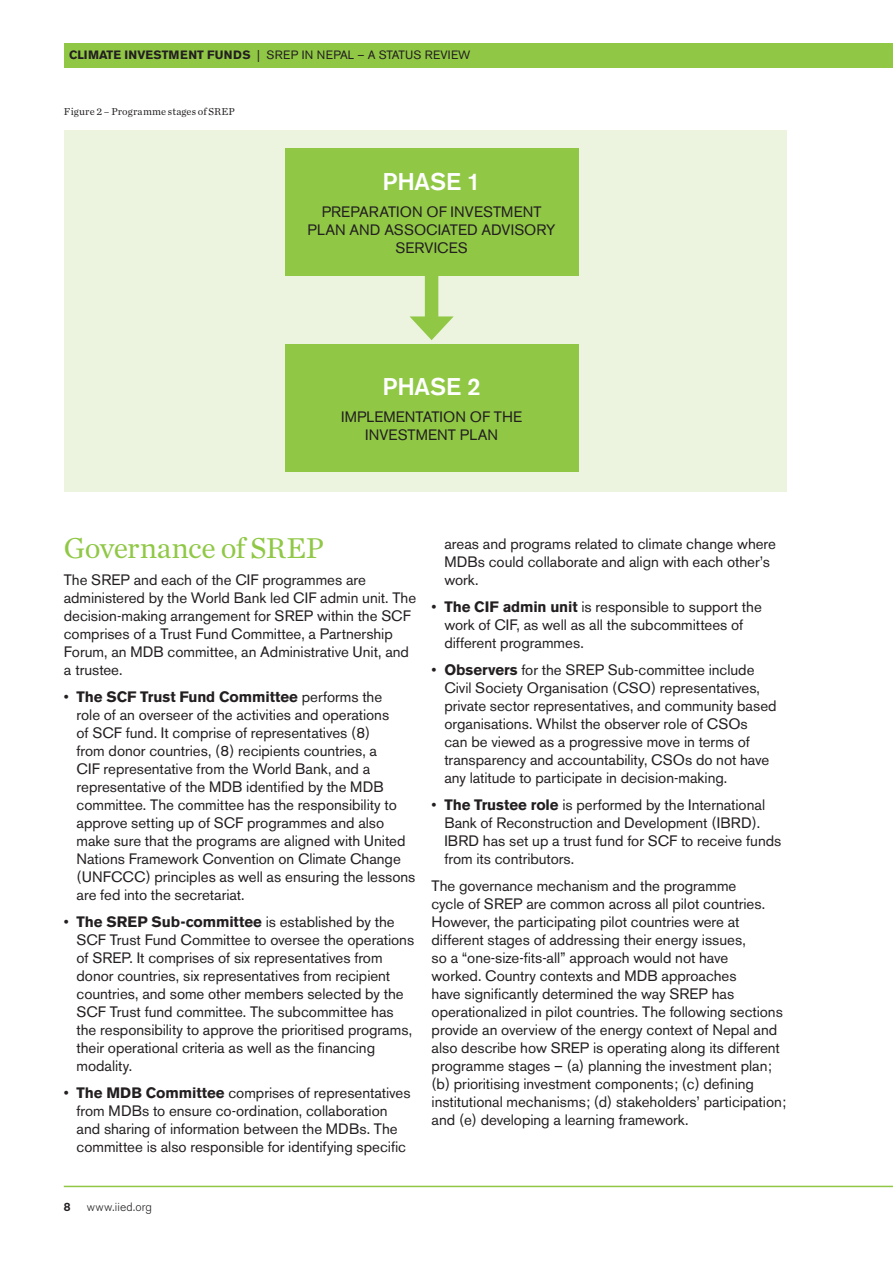
<style>
.page{position:relative;width:893px;height:1263px;background:#fff}
.page>*{position:absolute;margin:0;border:0;box-sizing:border-box;transform-origin:0 0}
.t1{font:30px "Chronicle Text G1";letter-spacing:-.015em;color:#90c846}
.t2{font:500 24px "Akzidenz Grotesk BE";letter-spacing:-.01em;color:#fff}
.t3{font:15px/18px "Akzidenz Grotesk BE";color:#231f20}
.t4{font:700 12px "Akzidenz Grotesk BE";color:#231f20}
.t5{font:12px "Akzidenz Grotesk BE";color:#231f20}
.t6{font:300 12px "Akzidenz Grotesk BE";letter-spacing:.015em;color:#231f20}
.t7{font:500 12px "Akzidenz Grotesk BE";color:#231f20}
.t8{font:10.5px "Chronicle Text G1";letter-spacing:.01em;color:#231f20}
.s1{font-weight:400}
.s2{font-weight:700}
</style>
<div class="page">
<div style="left:65px;top:43px;width:828px;height:24px;background:#90c846"></div>
<hr style="left:64px;top:1186px;width:829px;height:1px;background:#90c846">
<div style="left:64px;top:130px;width:723px;height:362px;background:#ecf4e0"></div>
<div style="left:285px;top:148px;width:293px;height:128px;background:#90c846"></div>
<div style="left:285px;top:344px;width:293px;height:128px;background:#90c846"></div>
<div style="left:425px;top:261px;width:13px;height:65px;background:#90c846"></div>
<svg style="left:410px;top:316px;width:44px;height:24px"></svg>
<p class="t4" style="left:69px;top:48px;width:257px">Climate I nvestment Funds <span class="s1">| SREP in Nep</span></p>
<p class="t5" style="left:340px;top:48px;width:132px">al – a status review</p>
<p class="t8" style="left:64px;top:103px;width:172px">Figure 2 – Programme stages of SREP</p>
<h2 class="t2" style="left:383px;top:167px;width:49px">PHASE</h2>
<h2 class="t2" style="left:467px;top:167px;width:15px">1</h2>
<p class="t3" style="left:322px;top:203px;width:11px">Pre</p>
<p class="t3" style="left:350px;top:203px;width:20px">para</p>
<p class="t3" style="left:388px;top:203px;width:125px">tion of Investmen</p>
<p class="t3" style="left:533px;top:203px;width:10px">t</p>
<p class="t3" style="left:308px;top:221px;width:10px">Plan</p>
<p class="t3" style="left:349px;top:221px;width:12px">and</p>
<p class="t3" style="left:384px;top:221px;width:11px">ass</p>
<p class="t3" style="left:414px;top:221px;width:143px">ociated advisory</p>
<p class="t3" style="left:395px;top:239px;width:11px">ser</p>
<p class="t3" style="left:424px;top:239px;width:19px">vices</p>
<h2 class="t2" style="left:383px;top:372px;width:49px">PHASE</h2>
<h2 class="t2" style="left:467px;top:372px;width:15px">2</h2>
<p class="t3" style="left:341px;top:408px;width:36px">Implemen</p>
<p class="t3" style="left:365px;top:408px;width:148px;text-indent:50px">tation of the investmen</p>
<p class="t3" style="left:448px;top:426px;width:32px">t plan</p>
<h1 class="t1" style="left:64px;top:525px;width:262px">Governance of SREP</h1>
<p class="t3" style="left:64px;top:571px;width:354px">The SREP and each of the CIF programmes are administered by the World Bank led CIF admin unit. The decision-making arrangement for SREP within the SCF comprises of a Trust Fund Committee, a Partnership Forum, an MDB committee, an Administrative Unit, and a trustee.</p>
<p class="t3" style="left:77px;top:688px;width:340px;text-indent:-13px">• <span class="s2">The SCF Trust Fund Committee</span> performs the<br>role of an overseer of the activities and operations<br>of SCF fund. It comprise of representatives (8)<br>from donor countries, (8) recipients countries, a<br>CIF representative from the World Bank, and a representative of the MDB identified by the MDB committee. The committee has the responsibility to approve setting up of SCF programmes and also make sure that the programs are aligned with United Nations Framework Convention on Climate Change (U NFCCC) principles as well as ensuring the lessons are fed into the secretariat.</p>
<p class="t3" style="left:77px;top:913px;width:339px;text-indent:-13px">• <span class="s2">The SREP Sub-committee</span> is established by the SCF Trust Fund Committee to oversee the operations of SREP. It comprises of six representatives from donor countries, six representatives from recipient countries, and some other members selected by the SCF Trust fund committee. The subcommittee has the responsibility to approve the prioritised programs, their operational criteria as well as the financing modality.</p>
<p class="t3" style="left:77px;top:1084px;width:335px;text-indent:-13px">• <span class="s2">The MDB Committee</span> comprises of representatives from MDBs to ensure co-ordination, collaboration and sharing of information between the MDBs. The committee is also responsible for identifying specific</p>
<p class="t3" style="left:444px;top:535px;width:333px">areas and programs related to climate change where<br>MDBs could collaborate and align with each other’s work.</p>
<p class="t3" style="left:444px;top:598px;width:319px;text-indent:-13px">• <span class="s2">The CIF admin unit</span> is responsible to support the work of CIF, as well as all the subcommittees of different programmes.</p>
<p class="t3" style="left:444px;top:661px;width:334px;text-indent:-13px">• <span class="s2">Observers</span> for the SREP Sub-committee include Civil Society Organisation (CSO) representatives, private sector representatives, and community based organisations. Whilst the observer role of CSOs<br>can be viewed as a progressive move in terms of transparency and accountability, CSOs do not have any latitude to participate in decision-making.</p>
<p class="t3" style="left:444px;top:796px;width:338px;text-indent:-13px">• <span class="s2">The Trustee role</span> is performed by the International Bank of Reconstruction and Development (IBRD).<br>IBRD has set up a trust fund for SCF to receive funds from its contributors.</p>
<p class="t3" style="left:432px;top:877px;width:356px">The governance mechanism and the programme<br>cycle of SREP are common across all pilot countries.<br>However, the participating pilot countries were at different stages of addressing their energy issues,<br>so a “one-size-fits-all” approach would not have<br>worked. Country contexts and MDB approaches<br>have significantly determined the way SREP has operationalized in pilot countries. The following sections provide an overview of the energy context of Nepal and also describe how SREP is operating along its different programme stages – (a) planning the investment plan; (b) prioritising investment components; (c) defining institutional mechanisms; (d) stakeholders’ participation; and (e) developing a learning framework.</p>
<p class="t7" style="left:64px;top:1199px;width:8px">8</p>
<p class="t6" style="left:87px;top:1200px;width:67px">www.iied.org</p>
</div>
